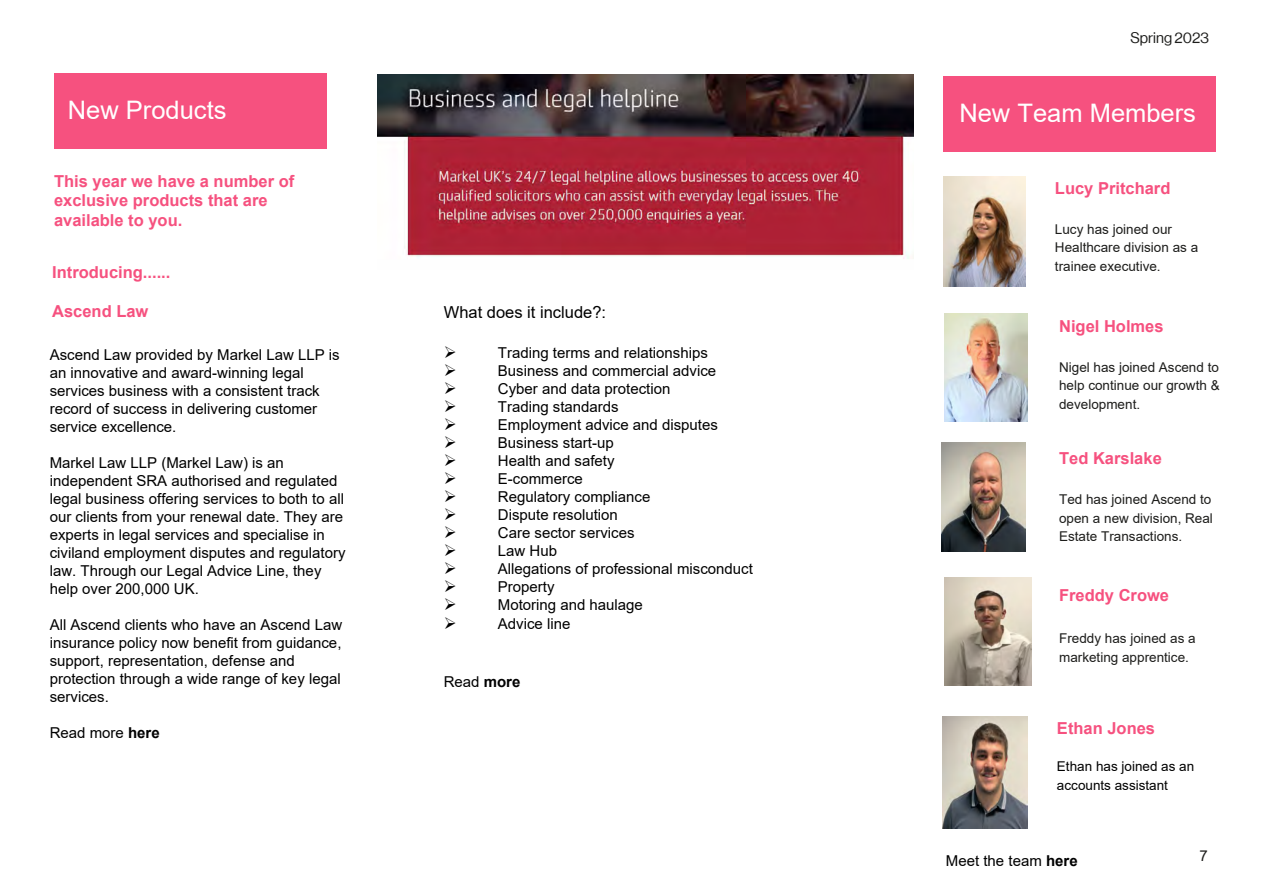
<style>
.page{position:relative;width:1263px;height:893px;background:#fff}
.page>*{position:absolute;margin:0;border:0;box-sizing:border-box;transform-origin:0 0}
.t1{font:25.5px "Arial";color:#fff}
.t2{font:700 16.5px/19.8px "Arial";color:#f6517f}
.t3{font:16.5px "Arial";color:#000}
.t4{font:700 16.5px "Arial";color:#f6517f}
.t5{font:15px/18px "Arial";color:#000}
.t6{font:15px "Arial";color:#000}
.t7{font:15px "N Haas Grotesk DS Pro 55 Rg";color:#1d1d1b}
.t8{font:15px "Arial";color:#1d1d1b}
.t9{font:13.5px/18.8px "Arial";color:#1d1d1b}
.t10{font:13.5px/18.6px "Arial";color:#000}
.s1{font-weight:700}
.s2{font-style:inherit}
</style>
<div class="page">
<div style="left:54px;top:73px;width:273px;height:76px;background:#f6517f"></div>
<img style="left:943px;top:177px;width:82px;height:109px">
<img style="left:944px;top:314px;width:83px;height:108px">
<div style="left:943px;top:76px;width:273px;height:75px;background:#f6517f"></div>
<img style="left:377px;top:75px;width:537px;height:184px">
<img style="left:944px;top:578px;width:87px;height:108px">
<img style="left:941px;top:442px;width:84px;height:110px">
<img style="left:943px;top:716px;width:84px;height:112px">
<h1 class="t1" style="left:68px;top:93px;width:160px">New Products</h1>
<p class="t2" style="left:54px;top:171px;width:242px">This year we have a number of exclusive products that are available to you.</p>
<p class="t2" style="left:52px;top:263px;width:120px">Introducing......</p>
<p class="t2" style="left:52px;top:302px;width:98px">Ascend Law</p>
<p class="t5" style="left:50px;top:346px;width:292px">Ascend Law provided by Markel Law LLP is an innovative and award-winning legal services business with a consistent track record of success in delivering customer service excellence.</p>
<p class="t5" style="left:50px;top:454px;width:297px">Markel Law LLP (Markel Law) is an independent SRA authorised and regulated legal business offering services to both to all our clients from your renewal date. They are experts in legal services and specialise in civiland employment disputes and regulatory law. Through our Legal Advice Line, they help over 200,000 UK.</p>
<p class="t5" style="left:50px;top:616px;width:294px">All Ascend clients who have an Ascend Law insurance policy now benefit from guidance, support, representation, defense and protection through a wide range of key legal services.</p>
<p class="t5" style="left:50px;top:724px;width:112px">Read more <span class="s1">here</span></p>
<p class="t3" style="left:444px;top:301px;width:164px">What does it include?:</p>
<p class="t5" style="left:498px;top:343px;width:212px">Trading terms and relationships</p>
<p class="t5" style="left:498px;top:361px;width:220px">Business and commercial advice</p>
<p class="t5" style="left:498px;top:379px;width:174px">Cyber and data protection</p>
<p class="t5" style="left:498px;top:397px;width:122px">Trading standards</p>
<p class="t5" style="left:498px;top:415px;width:222px">Employment advice and disputes</p>
<p class="t5" style="left:498px;top:433px;width:117px">Business start-up</p>
<p class="t5" style="left:498px;top:451px;width:118px">Health and safety</p>
<p class="t5" style="left:498px;top:469px;width:87px">E-commerce</p>
<p class="t5" style="left:498px;top:487px;width:154px">Regulatory compliance</p>
<p class="t5" style="left:498px;top:505px;width:122px">Dispute resolution</p>
<p class="t5" style="left:498px;top:523px;width:138px">Care sector services</p>
<p class="t5" style="left:498px;top:541px;width:61px">Law Hub</p>
<p class="t5" style="left:498px;top:559px;width:257px">Allegations of professional misconduct</p>
<p class="t5" style="left:498px;top:577px;width:58px">Property</p>
<p class="t5" style="left:498px;top:595px;width:147px">Motoring and haulage</p>
<p class="t5" style="left:498px;top:615px;width:74px">Advice line</p>
<p class="t5" style="left:444px;top:672px;width:78px">Read <span class="s1">more</span></p>
<p class="t7" style="left:1130px;top:30px;width:80px">Spring 2023</p>
<h1 class="t1" style="left:959px;top:96px;width:238px">New Team Members</h1>
<p class="t2" style="left:1055px;top:178px;width:117px">Lucy Pritchard</p>
<p class="t9" style="left:1055px;top:219px;width:145px">Lucy has joined our<br>Healthcare division as a trainee executive.</p>
<p class="t2" style="left:1059px;top:316px;width:106px">Nigel Holmes</p>
<p class="t9" style="left:1059px;top:357px;width:162px;text-align:justify">Nigel has joined Ascend to help continue our growth &amp; development.</p>
<p class="t2" style="left:1059px;top:448px;width:104px">Ted Karslake</p>
<p class="t9" style="left:1059px;top:490px;width:155px;text-align:justify">Ted has joined Ascend to open a new division, Real Estate Transactions.</p>
<p class="t2" style="left:1059px;top:585px;width:112px">Freddy Crowe</p>
<p class="t9" style="left:1059px;top:629px;width:138px">Freddy has joined as a marketing apprentice<span class="s2">.</span></p>
<p class="t4" style="left:1057px;top:717px;width:100px">Ethan Jones</p>
<p class="t10" style="left:1057px;top:757px;width:139px">Ethan has joined as an accounts assistant</p>
<p class="t6" style="left:946px;top:851px;width:133px">Meet the team <span class="s1">here</span></p>
<p class="t8" style="left:1199px;top:845px;width:10px">7</p>
</div>
